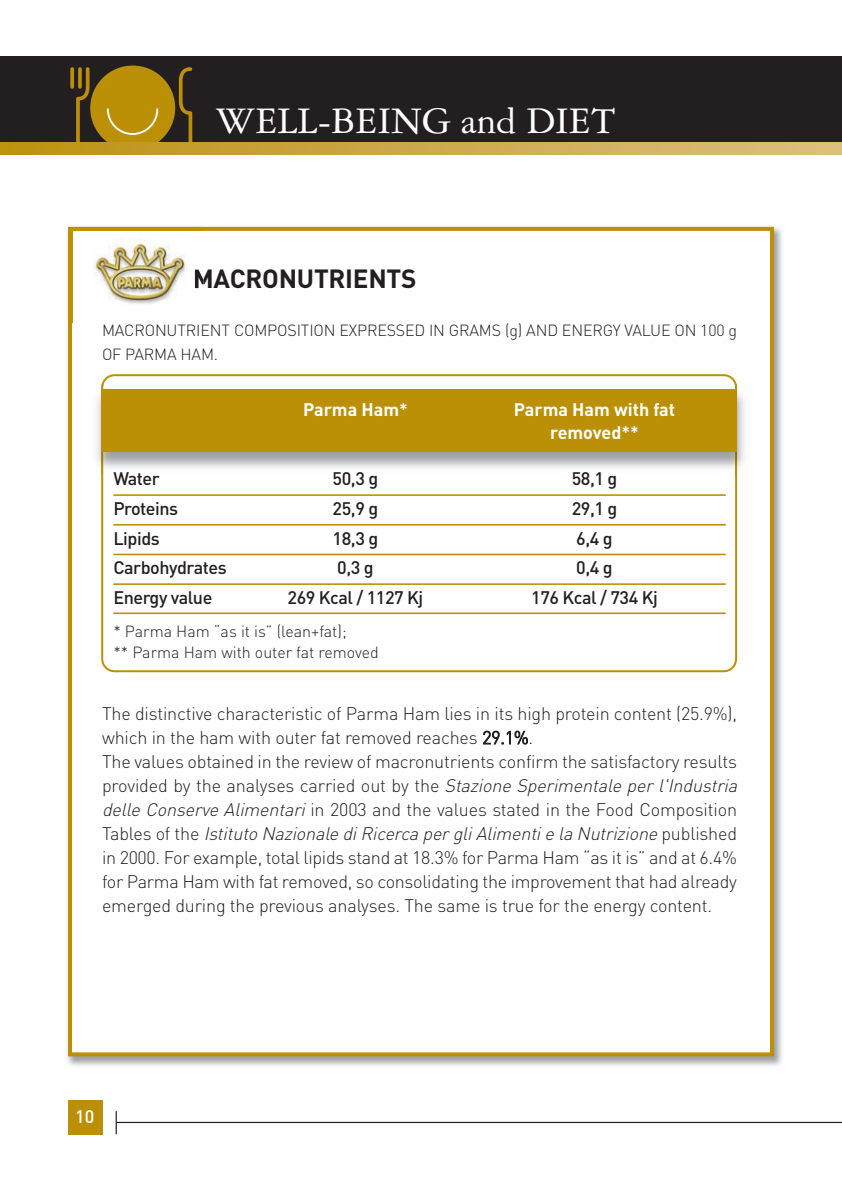
<style>
.page{position:relative;width:842px;height:1191px;background:#fff}
.page>*{position:absolute;margin:0;border:0;box-sizing:border-box;transform-origin:0 0}
.t1{font:40px "Garamond 3 LT Std";color:#fff}
.t2{font:700 26px "DIN";letter-spacing:-.01em;color:#231f20}
.t3{font:300 18px/24px "DIN";letter-spacing:-.01em;color:#231f20}
.t4{font:500 18px "DIN";letter-spacing:-.025em;color:#231f20}
.t5{font:700 18px/22.8px "DIN";color:#fff;text-align:center}
.t6{font:500 18px "DIN";color:#fff}
.t7{font:300 16px/24px "DIN";letter-spacing:-.01em;color:#231f20}
.s1{font-weight:500}
.s2{font-style:italic}
</style>
<div class="page">
<img style="left:67px;top:226px;width:715px;height:840px">
<div style="left:72px;top:231px;width:698px;height:821px;background:#fff"></div>
<div style="left:68px;top:227px;width:706px;height:829px;border:4px solid #bb9006"></div>
<svg style="left:0;top:142px;width:842px;height:13px;background:#cda849"></svg>
<div style="left:0;top:57px;width:842px;height:85px;background:#231f20"></div>
<svg style="left:70px;top:67px;width:4px;height:22px"></svg>
<svg style="left:76px;top:66px;width:116px;height:76px"></svg>
<hr style="left:116px;top:1121px;width:726px;height:2px;background:#231f20">
<svg style="left:116px;top:1111px;width:1px;height:23px"></svg>
<div style="left:68px;top:1100px;width:34px;height:34px;background:#bb9006"></div>
<svg style="left:483px;top:730px;width:45px;height:14px"></svg>
<img style="left:68px;top:227px;width:135px;height:95px">
<img style="left:195px;top:269px;width:8px;height:19px">
<img style="left:93px;top:238px;width:94px;height:67px">
<svg style="left:101px;top:374px;width:636px;height:298px"></svg>
<img style="left:96px;top:383px;width:649px;height:92px">
<img style="left:101px;top:383px;width:3px;height:92px">
<div style="left:101px;top:389px;width:636px;height:63px;background:#bb9006"></div>
<hr style="left:113px;top:494px;width:613px;height:2px;background:#bb9006">
<hr style="left:113px;top:524px;width:613px;height:1px;background:#bb9006">
<hr style="left:113px;top:553px;width:613px;height:2px;background:#bb9006">
<hr style="left:113px;top:583px;width:613px;height:2px;background:#bb9006">
<hr style="left:113px;top:612px;width:613px;height:2px;background:#bb9006">
<h1 class="t1" style="left:215px;top:107px;width:401px">WELL-BEING and DIET</h1>
<h2 class="t2" style="left:193px;top:264px;width:225px">MACRONUTRIENTS</h2>
<p class="t7" style="left:102px;top:318px;width:636px">MACRONUTRIENT COMPOSITION EXPRESSED IN GRAMS (g) AND ENERGY VALUE ON 100 g<br>OF PARMA HAM.</p>
<p class="t5" style="left:303px;top:398px;width:106px">Parma Ham<span class="s1">*</span></p>
<p class="t5" style="left:514px;top:398px;width:163px">Parma Ham with fat removed<span class="s1">**</span></p>
<p class="t4" style="left:113px;top:469px;width:48px">Water</p>
<p class="t4" style="left:333px;top:469px;width:47px">50,3 g</p>
<p class="t4" style="left:572px;top:469px;width:47px">58,1 g</p>
<p class="t4" style="left:113px;top:498px;width:66px">Proteins</p>
<p class="t4" style="left:333px;top:498px;width:47px">25,9 g</p>
<p class="t4" style="left:572px;top:498px;width:47px">29,1 g</p>
<p class="t4" style="left:113px;top:528px;width:48px">Lipids</p>
<p class="t4" style="left:333px;top:528px;width:47px">18,3 g</p>
<p class="t4" style="left:576px;top:528px;width:38px">6,4 g</p>
<p class="t4" style="left:113px;top:558px;width:115px">Carbohydrates</p>
<p class="t4" style="left:337px;top:558px;width:38px">0,3 g</p>
<p class="t4" style="left:576px;top:558px;width:38px">0,4 g</p>
<p class="t4" style="left:113px;top:587px;width:101px">Energy value</p>
<p class="t4" style="left:288px;top:587px;width:137px">269 Kcal / 1127 Kj</p>
<p class="t4" style="left:531px;top:587px;width:128px">176 Kcal / 734 Kj</p>
<p class="t7" style="left:113px;top:621px;width:267px;line-height:21px">* Parma Ham “as it is” (lean+fat);<br>** Parma Ham with outer fat removed</p>
<p class="t3" style="left:102px;top:702px;width:640px">The distinctive characteristic of Parma Ham lies in its high protein content (25.9%), which in the ham with outer fat removed reaches 29.1%.<br>The values obtained in the review of macronutrients confirm the satisfactory results p rov i d e d by t h e a n a lys e s c a r r i e d o u t by t h e <span class="s2">Stazione Sperimentale per l'Industria delle Conserve Alimentari</span>in 2003 and the values stated in the Food Composition Ta b l e s o f t h e <span class="s2">Istituto Nazionale diRicerca pergliAlimentie la Nutrizione</span> p u b l i s h e d in 2000. For example, total lipids stand at 18.3% for Parma Ham “as it is” and at 6.4% for Parma Ham with fat removed, so consolidating the improvement that had already emerged during the previous analyses. The same is true for the energy content.</p>
<p class="t6" style="left:75px;top:1106px;width:21px">10</p>
</div>
